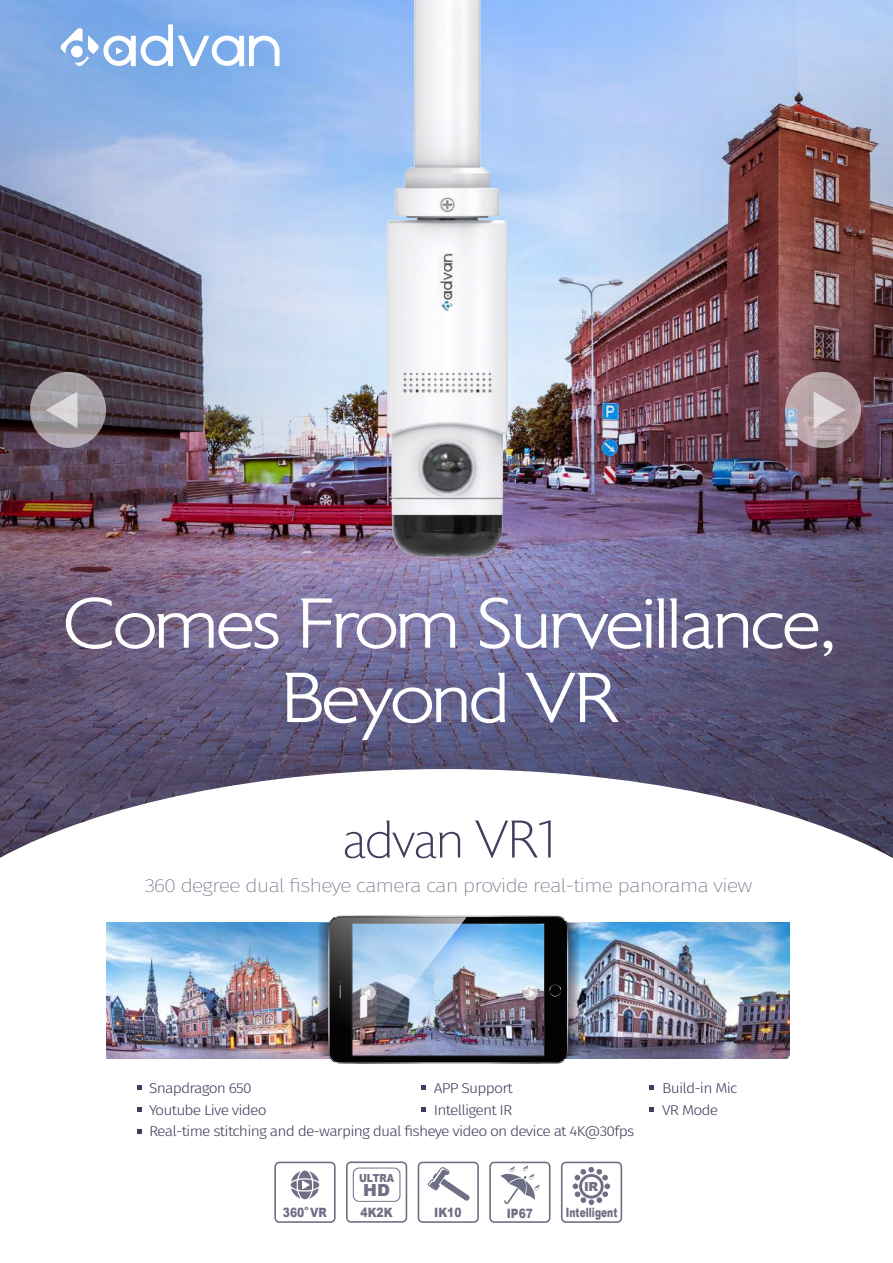
<style>
.page{position:relative;width:893px;height:1263px;background:#fff}
.page>*{position:absolute;margin:0;border:0;box-sizing:border-box;transform-origin:0 0}
.t1{font:200 68.25px/74.4px "Astoria";letter-spacing:-.04em;color:#fff;text-align:center;scale:1.1 1}
.t2{font:200 52.8px "Astoria";letter-spacing:-.05em;color:#3e3f5c}
.t3{font:200 18.9px "Fira Sans";letter-spacing:-.05em;color:#3e3f5c;scale:1.17 1}
.t4{font:900 16.65px "Arial";color:#3e3f5c}
.t5{font:300 14.25px/21.8px "Fira Sans";letter-spacing:-.05em;color:#3e3f5c;scale:1.1 1}
.t6{font:900 12.9px "Arial";color:#3e3f5c;scale:.83 1}
.t7{font:900 12.9px "Arial";color:#3e3f5c;scale:.71 1}
.t8{font:900 12.45px "Arial";color:#3e3f5c}
.t9{font:900 11.1px "Arial";color:#3e3f5c;scale:.85 1}
.t10{font:900 6px "Arial";color:#3e3f5c}
</style>
<div class="page">
<img style="left:0;top:0;width:893px;height:769px">
<svg style="left:0;top:769px;width:893px;height:295px"></svg>
<svg style="left:418px;top:1161px;width:61px;height:62px"></svg>
<svg style="left:489px;top:1161px;width:61px;height:62px"></svg>
<svg style="left:561px;top:1161px;width:61px;height:62px"></svg>
<svg style="left:346px;top:1161px;width:61px;height:62px"></svg>
<svg style="left:274px;top:1161px;width:62px;height:62px"></svg>
<svg style="left:137px;top:1085px;width:5px;height:5px"></svg>
<svg style="left:137px;top:1107px;width:5px;height:5px"></svg>
<svg style="left:421px;top:1085px;width:5px;height:5px"></svg>
<svg style="left:421px;top:1107px;width:5px;height:5px"></svg>
<svg style="left:649px;top:1085px;width:5px;height:5px"></svg>
<svg style="left:649px;top:1107px;width:5px;height:5px"></svg>
<svg style="left:137px;top:1129px;width:5px;height:5px"></svg>
<svg style="left:65px;top:596px;width:214px;height:54px;background:#887b9a"></svg>
<svg style="left:301px;top:598px;width:155px;height:51px;background:#928bb0"></svg>
<svg style="left:479px;top:597px;width:354px;height:60px;background:#807ba0"></svg>
<svg style="left:285px;top:672px;width:221px;height:69px;background:#777396"></svg>
<svg style="left:525px;top:672px;width:95px;height:52px;background:#77769b"></svg>
<img style="left:337px;top:0;width:223px;height:589px">
<svg style="left:785px;top:372px;width:76px;height:76px;background:#b7a6ac"></svg>
<svg style="left:814px;top:391px;width:31px;height:37px"></svg>
<svg style="left:30px;top:372px;width:76px;height:76px;background:#a39da2"></svg>
<svg style="left:46px;top:391px;width:31px;height:37px"></svg>
<img style="left:107px;top:922px;width:683px;height:136px">
<svg style="left:317px;top:923px;width:11px;height:133px"></svg>
<img style="left:568px;top:923px;width:12px;height:133px">
<img style="left:328px;top:916px;width:240px;height:147px">
<svg style="left:60px;top:24px;width:220px;height:42px"></svg>
<h1 class="t1" style="left:62px;top:590px;width:706px">Comes From Surveillance,<br>Beyond VR</h1>
<h2 class="t2" style="left:342px;top:811px;width:216px">advan VR1</h2>
<h3 class="t3" style="left:144px;top:872px;width:521px">360 degree dual fisheye camera can provide real-time panorama view</h3>
<p class="t5" style="left:434px;top:1077px;width:74px">APP Support<br>Intelligent IR</p>
<p class="t5" style="left:662px;top:1077px;width:70px">Build-in Mic<br>VR Mode</p>
<p class="t5" style="left:149px;top:1077px;width:442px">Snapdragon 650<br>Youtube Live video<br>Real-time stitching and de-warping dual fisheye video on device at 4K@30fps</p>
<p class="t9" style="left:359px;top:1169px;width:43px">ULTRA</p>
<p class="t4" style="left:363px;top:1178px;width:28px">HD</p>
<p class="t10" style="left:304px;top:1204px;width:6px">o</p>
<p class="t6" style="left:310px;top:1203px;width:22px">VR</p>
<p class="t6" style="left:283px;top:1203px;width:27px">360</p>
<p class="t6" style="left:361px;top:1203px;width:40px">4K2K</p>
<p class="t8" style="left:584px;top:1177px;width:15px">IR</p>
<p class="t6" style="left:434px;top:1203px;width:34px">IK10</p>
<p class="t6" style="left:507px;top:1203px;width:33px">IP67</p>
<p class="t7" style="left:566px;top:1203px;width:74px">Intelligent</p>
</div>
